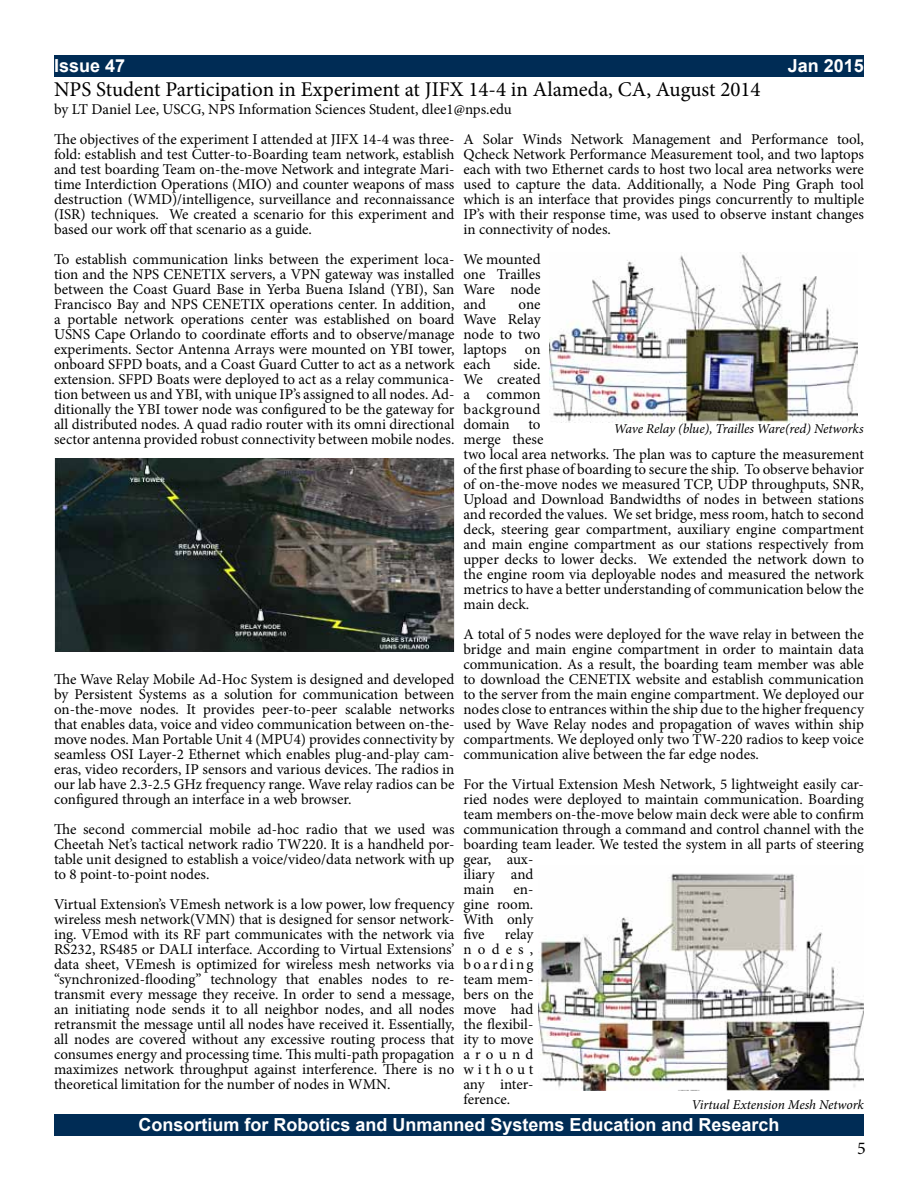
<style>
.page{position:relative;width:918px;height:1188px;background:#fff}
.page>*{position:absolute;margin:0;border:0;box-sizing:border-box;transform-origin:0 0}
.t1{font:21px "Minion Pro";color:#000}
.t2{font:700 18px "Arial";color:#fff}
.t3{font:18px "Minion Pro";color:#000}
.t4{font:15px/15px "Minion Pro";letter-spacing:-.005em;color:#000;text-align:justify}
.t5{font:italic 13.5px "Minion Pro";letter-spacing:-.01em;color:#000}
</style>
<div class="page">
<div style="left:54px;top:55px;width:810px;height:21px;background:#002c55"></div>
<div style="left:54px;top:1114px;width:810px;height:22px;background:#002c55"></div>
<img style="left:54px;top:458px;width:401px;height:194px">
<img style="left:538px;top:873px;width:326px;height:218px">
<img style="left:549px;top:252px;width:309px;height:170px">
<p class="t2" style="left:54px;top:54px;width:73px">Issue 47</p>
<p class="t2" style="left:788px;top:54px;width:78px">Jan 2015</p>
<h1 class="t1" style="left:54px;top:75px;width:708px">NPS Student Participation in Experiment at JIFX 14-4 in Alameda, CA, August 2014</h1>
<p class="t4" style="left:54px;top:95px;width:459px;line-height:30px">by LT Daniel Lee, USCG, NPS Information Sciences Student, dlee1@nps.edu<br>The objectives of the experiment I attended at JIFX 14-4 was three-</p>
<p class="t4" style="left:54px;top:147px;width:402px">fold: establish and test Cutter-to-Boarding team network, establish and test boarding Team on-the-move Network and integrate Mari&shy;time Interdiction Operations (MIO) and counter weapons of mass destruction (WMD)/intelligence, surveillance and reconnaissance (ISR) techniques. We created a scenario for this experiment and based our work off that scenario as a guide.</p>
<p class="t4" style="left:54px;top:252px;width:402px">To establish communication links between the experiment loca&shy;tion and the NPS CENETIX servers, a VPN gateway was installed between the Coast Guard Base in Yerba Buena Island (YBI), San Francisco Bay and NPS CENETIX operations center. In addition, a portable network operations center was established on board USNS Cape Orlando to coordinate efforts and to observe/manage experiments. Sector Antenna Arrays were mounted on YBI tower, onboard SFPD boats, and a Coast Guard Cutter to act as a network extension. SFPD Boats were deployed to act as a relay communica&shy;tion between us and YBI, with unique IP’s assigned to all nodes. Ad&shy;ditionally the YBI tower node was configured to be the gateway for all distributed nodes. A quad radio router with its omni directional sector antenna provided robust connectivity between mobile nodes.</p>
<p class="t4" style="left:464px;top:132px;width:402px">A Solar Winds Network Management and Performance tool, Qcheck Network Performance Measurement tool, and two laptops each with two Ethernet cards to host two local area networks were used to capture the data. Additionally, a Node Ping Graph tool which is an interface that provides pings concurrently to multiple IP’s with their response time, was used to observe instant changes in connectivity of nodes.</p>
<p class="t4" style="left:464px;top:252px;width:79px">We mounted one Trailles Ware node and</p>
<p class="t4" style="left:464px;top:297px;width:79px;text-indent:55px">one Wave Relay node to two laptops on each</p>
<p class="t4" style="left:464px;top:357px;width:402px;text-align:left;text-indent:50px">side.<br>We created<br>a common<br>background<br>domain to<br>merge these<br>two local area networks. The plan was to capture the measurement of the first phase of boarding to secure the ship. To observe behavior of on-the-move nodes we measured TCP, UDP throughputs, SNR, Upload and Download Bandwidths of nodes in between stations and recorded the values. We set bridge, mess room, hatch to second deck, steering gear compartment, auxiliary engine compartment and main engine compartment as our stations respectively from upper decks to lower decks. We extended the network down to the engine room via deployable nodes and measured the network metrics to have a better understanding of communication below the main deck.</p>
<p class="t4" style="left:464px;top:627px;width:402px">A total of 5 nodes were deployed for the wave relay in between the bridge and main engine compartment in order to maintain data communication. As a result, the boarding team member was able to download the CENETIX website and establish communication to the server from the main engine compartment. We deployed our nodes close to entrances within the ship due to the higher frequency used by Wave Relay nodes and propagation of waves within ship compartments. We deployed only two TW-220 radios to keep voice communication alive between the far edge nodes.</p>
<p class="t4" style="left:463px;top:777px;width:402px;text-align:left">For the Virtual Extension Mesh Network, 5 lightweight easily car&shy;ried nodes were deployed to maintain communication. Boarding team members on-the-move below main deck were able to confirm communication through a command and control channel with the boarding team leader. We tested the system in all parts of steering gear, aux-<br>iliary and<br>main</p>
<p class="t5" style="left:614px;top:420px;width:251px">Wave Relay (blue), Trailles Ware(red) Networks</p>
<p class="t4" style="left:54px;top:672px;width:402px">The Wave Relay Mobile Ad-Hoc System is designed and developed by Persistent Systems as a solution for communication between on-the-move nodes. It provides peer-to-peer scalable networks that enables data, voice and video communication between on-the&shy;move nodes. Man Portable Unit 4 (MPU4) provides connectivity by seamless OSI Layer-2 Ethernet which enables plug-and-play cam&shy;eras, video recorders, IP sensors and various devices. The radios in our lab have 2.3-2.5 GHz frequency range. Wave relay radios can be configured through an interface in a web browser.</p>
<p class="t4" style="left:54px;top:822px;width:402px">The second commercial mobile ad-hoc radio that we used was Cheetah Net’s tactical network radio TW220. It is a handheld por&shy;table unit designed to establish a voice/video/data network with up to 8 point-to-point nodes.</p>
<p class="t4" style="left:54px;top:897px;width:402px">Virtual Extension’s VEmesh network is a low power, low frequency wireless mesh network(VMN) that is designed for sensor network&shy;ing. VEmod with its RF part communicates with the network via RS232, RS485 or DALI interface. According to Virtual Extensions’ data sheet, VEmesh is optimized for wireless mesh networks via “synchronized-flooding” technology that enables nodes to re&shy;transmit every message they receive. In order to send a message, an initiating node sends it to all neighbor nodes, and all nodes retransmit the message until all nodes have received it. Essentially, all nodes are covered without any excessive routing process that consumes energy and processing time. This multi-path propagation maximizes network throughput against interference. There is no theoretical limitation for the number of nodes in WMN.</p>
<p class="t4" style="left:463px;top:882px;width:71px;text-indent:50px">en&shy;gine room.<br>With only five</p>
<p class="t4" style="left:463px;top:927px;width:71px;text-indent:41px">relay nodes, boarding team mem&shy;bers on the move had the flexibil&shy;ity to move around without any inter&shy;ference.</p>
<p class="t5" style="left:692px;top:1096px;width:174px">Virtual Extension Mesh Network</p>
<p class="t2" style="left:138px;top:1113px;width:643px">Consortium for Robotics and Unmanned Systems Education and Research</p>
<p class="t3" style="left:857px;top:1136px;width:10px">5</p>
</div>
